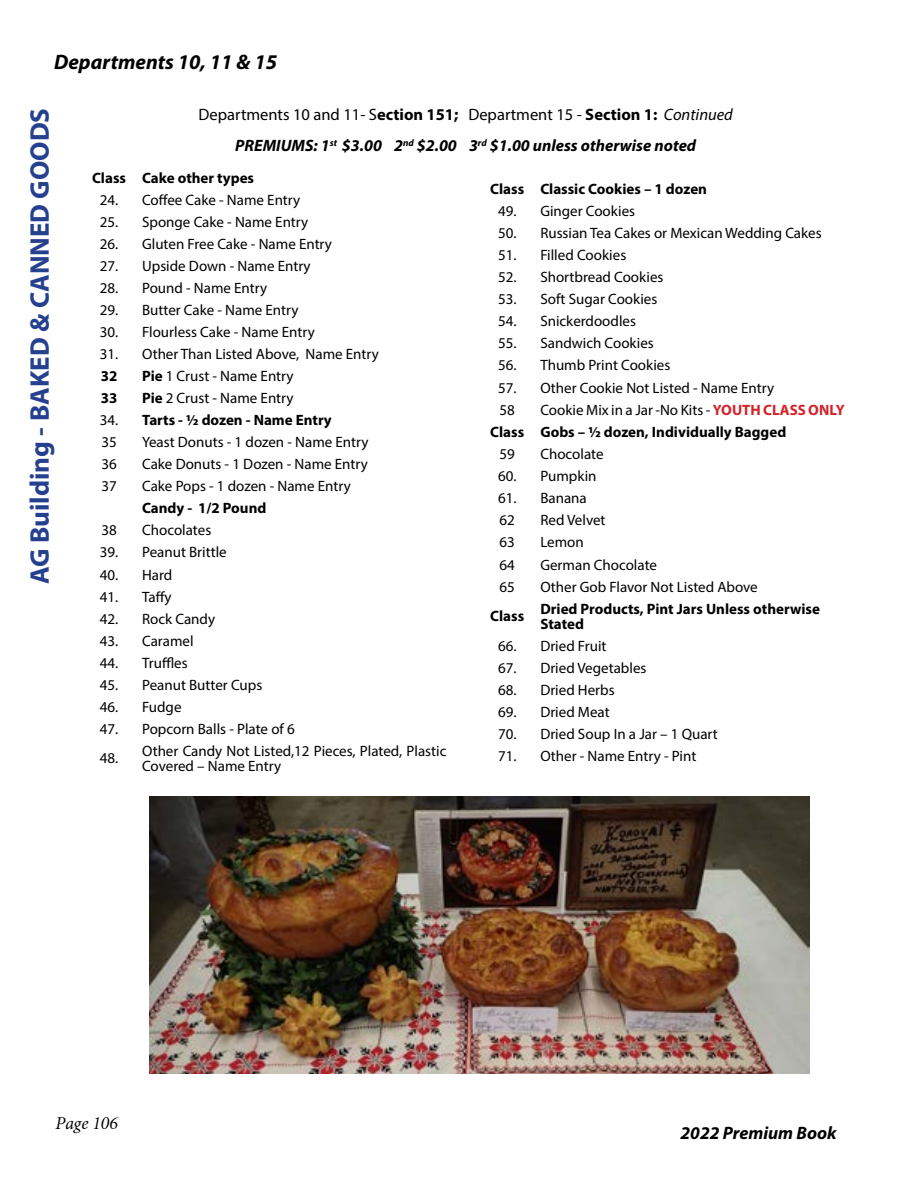
<style>
.page{position:relative;width:918px;height:1188px;background:#fff}
.page>*{position:absolute;margin:0;border:0;box-sizing:border-box;transform-origin:0 0}
.t1{font:700 27px "Myriad Pro";color:#25408f}
.t2{font:italic 700 21px "Myriad Pro";color:#000}
.t3{font:italic 700 18px "Myriad Pro";color:#000}
.t4{font:italic 18px "Minion Cyr";color:#000}
.t5{font:italic 700 16.5px/30.9px "Myriad Pro";color:#000;text-align:center}
.t6{font:15px/29.5px "Myriad Pro";color:#000}
.t7{font:700 15px/22px "Myriad Pro";color:#000}
.s1{font-weight:400;font-style:normal}
.s2{font-style:normal}
.s3{font-weight:400}
.s4{font-weight:700}
.s5{color:#d2232a}
</style>
<div class="page">
<img style="left:149px;top:797px;width:660px;height:277px">
<h2 class="t2" style="left:54px;top:48px;width:225px">Departments 10, 11 &amp; 15</h2>
<h1 class="t1" style="left:22px;top:584px;width:477px;rotate:-90deg">AG Building - BAKED &amp; CANNED GOODS</h1>
<p class="t5" style="left:199px;top:99px;width:536px"><span class="s1">Departments 10 and 11- S</span><span class="s2">ection 151;</span> <span class="s1">Department 15 -</span> <span class="s2">Section 1:</span> <span class="s3">Continued<br></span>PREMIUMS: 1<sup>st</sup> $3.00 2<sup>nd</sup> $2.00 3<sup>rd</sup> $1.00 unless otherwise noted</p>
<p class="t7" style="left:92px;top:166px;width:164px">Class Cake other types</p>
<p class="t6" style="left:100px;top:185px;width:202px">24. Coffee Cake - Name Entry</p>
<p class="t6" style="left:100px;top:207px;width:210px">25. Sponge Cake - Name Entry</p>
<p class="t6" style="left:100px;top:229px;width:234px">26. Gluten Free Cake - Name Entry</p>
<p class="t6" style="left:100px;top:251px;width:212px">27. Upside Down - Name Entry</p>
<p class="t6" style="left:100px;top:273px;width:169px">28. Pound - Name Entry</p>
<p class="t6" style="left:100px;top:295px;width:200px">29. Butter Cake - Name Entry</p>
<p class="t6" style="left:100px;top:317px;width:217px">30. Flourless Cake - Name Entry</p>
<p class="t6" style="left:100px;top:339px;width:281px">31. Other Than Listed Above, Name Entry</p>
<p class="t7" style="left:101px;top:365px;width:18px">32</p>
<p class="t6" style="left:142px;top:361px;width:153px"><span class="s4">Pie</span> 1 Crust - Name Entry</p>
<p class="t7" style="left:101px;top:387px;width:18px">33</p>
<p class="t6" style="left:142px;top:383px;width:153px"><span class="s4">Pie</span> 2 Crust - Name Entry</p>
<p class="t7" style="left:100px;top:409px;width:234px"><span class="s3">34.</span> Tarts - ½ dozen - Name Entry<br><span class="s3">35</span></p>
<p class="t6" style="left:142px;top:427px;width:228px">Yeast Donuts - 1 dozen - Name Entry</p>
<p class="t6" style="left:101px;top:449px;width:17px">36</p>
<p class="t6" style="left:142px;top:449px;width:227px">Cake Donuts - 1 Dozen - Name Entry</p>
<p class="t6" style="left:101px;top:471px;width:17px">37</p>
<p class="t6" style="left:142px;top:471px;width:210px">Cake Pops - 1 dozen - Name Entry</p>
<p class="t7" style="left:142px;top:497px;width:126px">Candy - 1/2 Pound</p>
<p class="t6" style="left:101px;top:515px;width:17px">38</p>
<p class="t6" style="left:142px;top:515px;width:71px">Chocolates</p>
<p class="t6" style="left:100px;top:537px;width:128px">39. Peanut Brittle</p>
<p class="t6" style="left:100px;top:559px;width:74px">40. Hard</p>
<p class="t6" style="left:100px;top:582px;width:73px">41. Taffy</p>
<p class="t6" style="left:100px;top:604px;width:117px">42. Rock Candy</p>
<p class="t6" style="left:100px;top:626px;width:95px">43. Caramel</p>
<p class="t6" style="left:100px;top:648px;width:89px">44. Truffles</p>
<p class="t6" style="left:100px;top:670px;width:164px">45. Peanut Butter Cups</p>
<p class="t6" style="left:100px;top:692px;width:83px">46. Fudge</p>
<p class="t6" style="left:100px;top:714px;width:197px">47. Popcorn Balls - Plate of 6<br>48.</p>
<p class="t6" style="left:142px;top:743px;width:306px;line-height:15px">Other Candy Not Listed,12 Pieces, Plated, Plastic<br>Covered – Name Entry</p>
<p class="t7" style="left:490px;top:177px;width:218px">Class Classic Cookies – 1 dozen</p>
<p class="t6" style="left:498px;top:196px;width:139px">49. Ginger Cookies</p>
<p class="t6" style="left:498px;top:218px;width:325px">50. Russian Tea Cakes or Mexican Wedding Cakes</p>
<p class="t6" style="left:498px;top:240px;width:130px">51. Filled Cookies</p>
<p class="t6" style="left:498px;top:262px;width:167px">52. Shortbread Cookies</p>
<p class="t6" style="left:498px;top:284px;width:161px">53. Soft Sugar Cookies</p>
<p class="t6" style="left:498px;top:306px;width:139px">54. Snickerdoodles</p>
<p class="t6" style="left:498px;top:328px;width:157px">55. Sandwich Cookies</p>
<p class="t6" style="left:498px;top:350px;width:174px">56. Thumb Print Cookies</p>
<p class="t6" style="left:498px;top:376px;width:278px;line-height:22.4px">57. Other Cookie Not Listed - Name Entry<br>58</p>
<p class="t7" style="left:490px;top:399px;width:356px;text-indent:50px"><span class="s3">Cookie Mix in a Jar -No Kits -</span> <span class="s5">YOUTH CLASS ONLY<br></span>Class Gobs – ½ dozen, Individually Bagged</p>
<p class="t6" style="left:500px;top:439px;width:17px">59</p>
<p class="t6" style="left:540px;top:439px;width:65px">Chocolate</p>
<p class="t6" style="left:498px;top:461px;width:100px">60. Pumpkin</p>
<p class="t6" style="left:498px;top:487px;width:90px;line-height:22px">61. Banana<br>62</p>
<p class="t6" style="left:540px;top:505px;width:67px">Red Velvet</p>
<p class="t6" style="left:500px;top:527px;width:17px">63</p>
<p class="t6" style="left:540px;top:527px;width:45px">Lemon</p>
<p class="t6" style="left:500px;top:549px;width:17px">64</p>
<p class="t6" style="left:540px;top:549px;width:118px">German Chocolate</p>
<p class="t6" style="left:500px;top:572px;width:17px">65</p>
<p class="t6" style="left:540px;top:572px;width:219px">Other Gob Flavor Not Listed Above</p>
<p class="t7" style="left:490px;top:605px;width:35px">Class</p>
<p class="t7" style="left:540px;top:601px;width:281px;line-height:15px">Dried Products, Pint Jars Unless otherwise<br>Stated</p>
<p class="t6" style="left:498px;top:631px;width:110px">66. Dried Fruit</p>
<p class="t6" style="left:498px;top:653px;width:150px">67. Dried Vegetables</p>
<p class="t6" style="left:498px;top:675px;width:118px">68. Dried Herbs</p>
<p class="t6" style="left:498px;top:697px;width:113px">69. Dried Meat</p>
<p class="t6" style="left:498px;top:719px;width:221px">70. Dried Soup In a Jar – 1 Quart</p>
<p class="t6" style="left:498px;top:741px;width:200px">71. Other - Name Entry - Pint</p>
<p class="t4" style="left:55px;top:1115px;width:64px">Page 106</p>
<p class="t3" style="left:681px;top:1121px;width:158px">2022 Premium Book</p>
</div>
